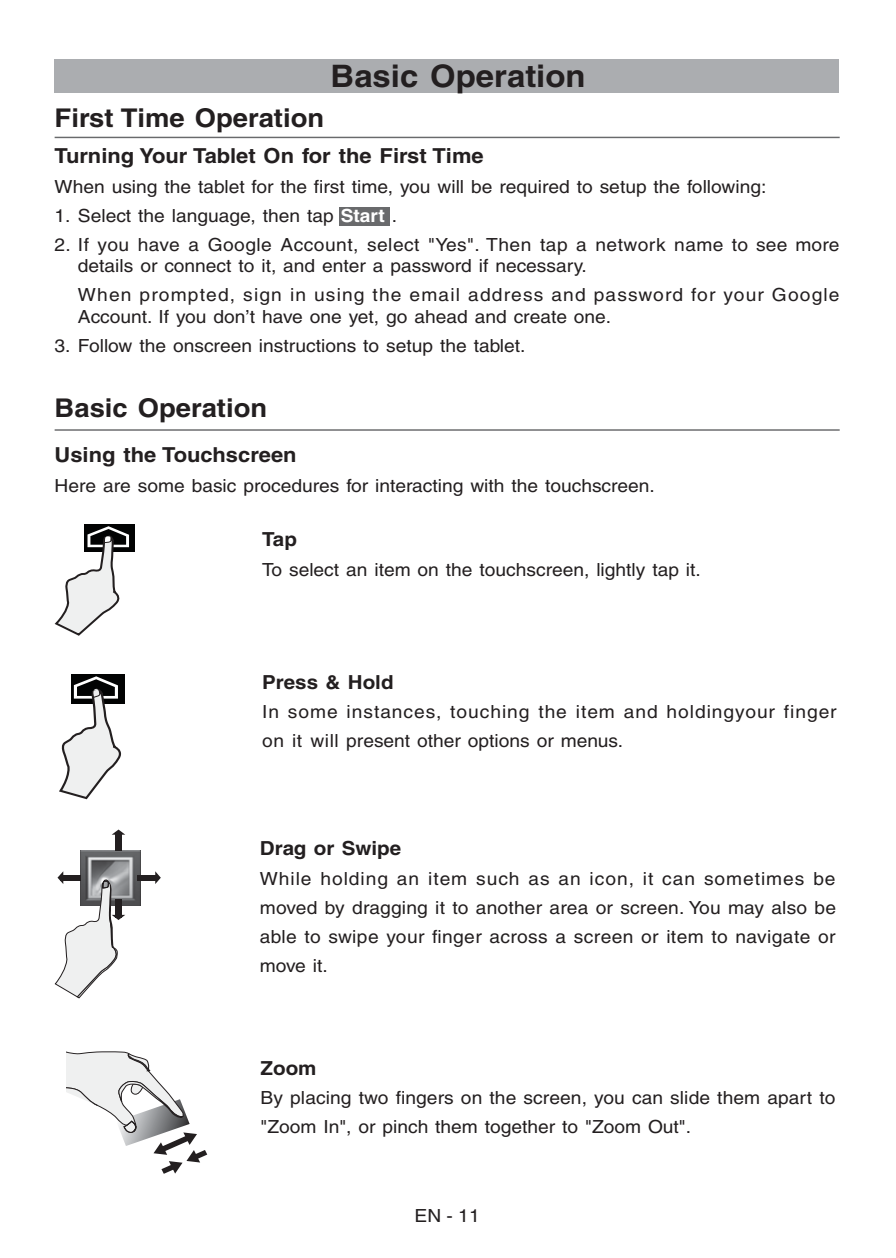
<style>
.page{position:relative;width:896px;height:1258px;background:#fff}
.page>*{position:absolute;margin:0;border:0;box-sizing:border-box;transform-origin:0 0}
.t1{font:700 30.9px "Helvetica";color:#231f20;scale:1.06 1}
.t2{font:700 25.8px "Helvetica";color:#231f20;scale:1.06 1}
.t3{font:700 20.7px "Helvetica";color:#231f20;scale:1.06 1}
.t4{font:700 19.2px "Helvetica";color:#231f20;scale:1.06 1}
.t5{font:18px/29.1px "Helvetica";color:#231f20;scale:1.06 1}
.t6{font:18px/21.6px "Helvetica";letter-spacing:.06em;color:#231f20;scale:1.06 1}
.t7{font:18px/29.1px "Helvetica";letter-spacing:.05em;color:#231f20;scale:1.06 1}
.s1{font-weight:700;color:#fff}
</style>
<div class="page">
<div style="left:339px;top:207px;width:50px;height:18px;background:#696a6c"></div>
<div style="left:55px;top:60px;width:783px;height:33px;background:#abadb0"></div>
<hr style="left:55px;top:429px;width:784px;height:2px;background:#696a6c">
<hr style="left:55px;top:137px;width:784px;height:1px;background:#696a6c">
<img style="left:85px;top:524px;width:50px;height:27px">
<div style="left:86px;top:524px;width:46px;height:21px;background:#020303"></div>
<svg style="left:55px;top:526px;width:74px;height:110px"></svg>
<img style="left:71px;top:674px;width:53px;height:29px">
<div style="left:73px;top:674px;width:49px;height:23px;background:#020303"></div>
<svg style="left:59px;top:676px;width:62px;height:124px"></svg>
<img style="left:125px;top:850px;width:15px;height:55px">
<div style="left:138px;top:875px;width:20px;height:5px;background:#231f20"></div>
<svg style="left:155px;top:871px;width:6px;height:13px"></svg>
<svg style="left:54px;top:829px;width:71px;height:170px"></svg>
<div style="left:115px;top:899px;width:6px;height:18px;background:#231f20"></div>
<svg style="left:66px;top:1051px;width:141px;height:123px"></svg>
<h2 class="t2" style="left:55px;top:109px;width:256px">First Time Operation</h2>
<h1 class="t1" style="left:330px;top:65px;width:242px">Basic Operation</h1>
<p class="t3" style="left:55px;top:148px;width:406px">Turning Your Tablet On for the First Time</p>
<p class="t5" style="left:55px;top:173px;width:672px">When using the tablet for the first time, you will be required to setup the following:</p>
<p class="t5" style="left:55px;top:202px;width:324px">1. Select the language, then tap <span class="s1">Start</span> .</p>
<p class="t5" style="left:78px;top:235px;width:719px;line-height:21.6px;text-indent:-23px">2. If you have a Google Account, select "Yes". Then tap a network name to see more details or connect to it, and enter a password if necessary.</p>
<p class="t6" style="left:78px;top:286px;width:719px">When prompted, sign in using the email address and password for your Google<br>Account. If you don’t have one yet, go ahead and create one.</p>
<p class="t5" style="left:55px;top:333px;width:445px">3. Follow the onscreen instructions to setup the tablet.</p>
<h2 class="t2" style="left:55px;top:398px;width:202px">Basic Operation</h2>
<p class="t3" style="left:55px;top:447px;width:230px">Using the Touchscreen</p>
<p class="t5" style="left:55px;top:473px;width:567px">Here are some basic procedures for interacting with the touchscreen.</p>
<p class="t4" style="left:262px;top:532px;width:34px">Tap</p>
<p class="t5" style="left:262px;top:556px;width:415px">To select an item on the touchscreen, lightly tap it.</p>
<p class="t4" style="left:262px;top:675px;width:125px">Press &amp; Hold</p>
<p class="t7" style="left:262px;top:699px;width:543px">In some instances, touching the item and holdingyour finger on it will present other options or menus.</p>
<p class="t4" style="left:260px;top:841px;width:135px">Drag or Swipe</p>
<p class="t5" style="left:260px;top:865px;width:545px;text-align:justify">While holding an item such as an icon, it can sometimes be moved by dragging it to another area or screen. You may also be able to swipe your finger across a screen or item to navigate or move it.</p>
<p class="t4" style="left:260px;top:1061px;width:54px">Zoom</p>
<p class="t5" style="left:260px;top:1085px;width:543px">By placing two fingers on the screen, you can slide them apart to "Zoom In", or pinch them together to "Zoom Out".</p>
<p class="t5" style="left:414px;top:1202px;width:63px">EN - 11</p>
</div>
